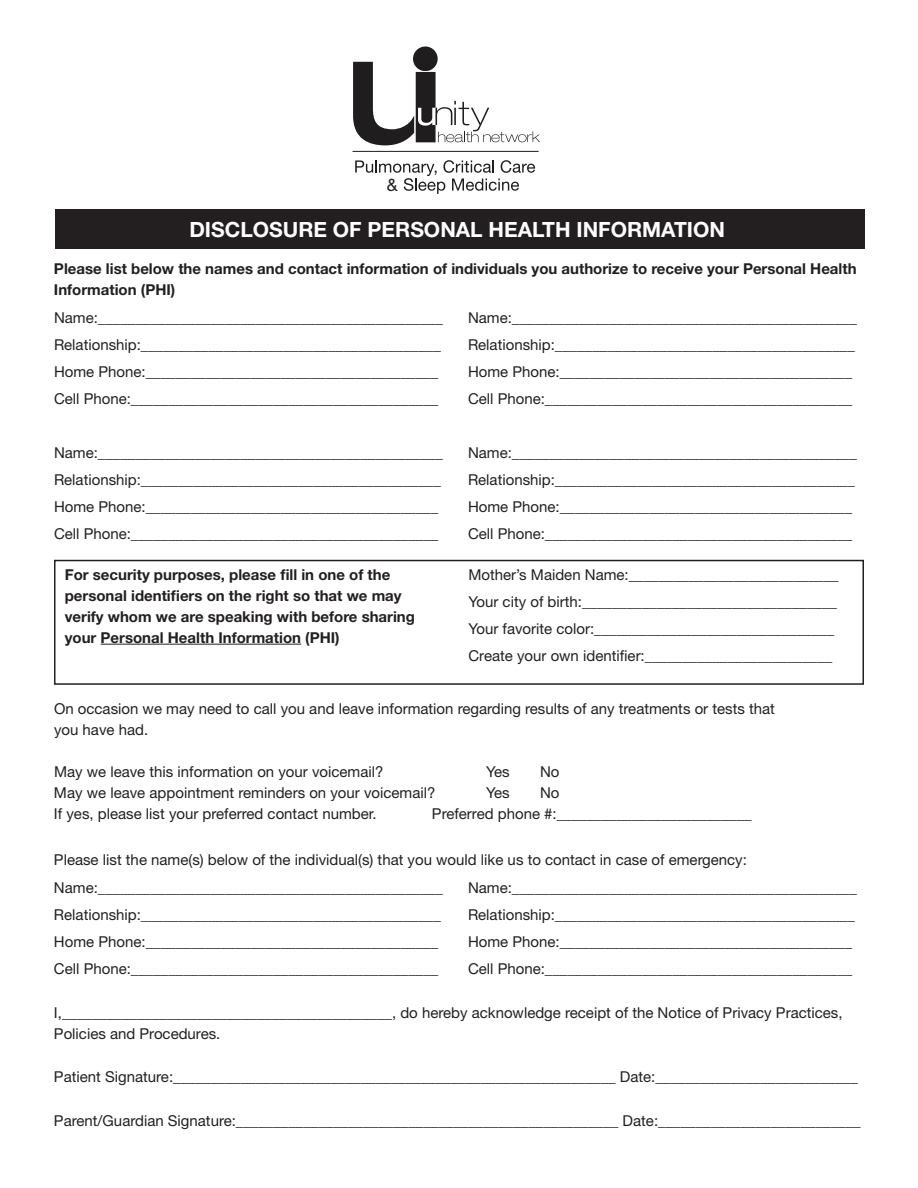
<style>
.page{position:relative;width:918px;height:1188px;background:#fff}
.page>*{position:absolute;margin:0;border:0;box-sizing:border-box;transform-origin:0 0}
.t1{font:700 21px "Helvetica Neue LT Std";letter-spacing:.11em;color:#fff}
.t2{font:17.25px "Helvetica Neue LT Std";color:#201d1e}
.t3{font:15px/27px "Helvetica Neue LT Std";color:#231f20}
.t4{font:700 15px/21px "Helvetica Neue LT Std";color:#231f20}
</style>
<div class="page">
<hr style="left:101px;top:644px;width:200px;height:1px;background:#231f20">
<svg style="left:353px;top:46px;width:187px;height:99px"></svg>
<hr style="left:353px;top:151px;width:186px;height:1px;background:#201d1e">
<svg style="left:355px;top:160px;width:180px;height:34px"></svg>
<div style="left:54px;top:560px;width:810px;height:125px;border:2px solid #231f20"></div>
<div style="left:55px;top:209px;width:809px;height:40px;background:#231f20"></div>
<p class="t2" style="left:387px;top:174px;width:12px">&amp;</p>
<h1 class="t1" style="left:189px;top:216px;width:537px">disclosure of personal health information</h1>
<p class="t4" style="left:54px;top:258px;width:804px">Please list below the names and contact information of individuals you authorize to receive your Personal Health<br>Information (PHI)</p>
<p class="t3" style="left:54px;top:304px;width:390px">Name:______________________________________________ Relationship:________________________________________ Home Phone:_______________________________________ Cell Phone:_________________________________________</p>
<p class="t3" style="left:54px;top:439px;width:390px">Name:______________________________________________ Relationship:________________________________________ Home Phone:_______________________________________ Cell Phone:_________________________________________</p>
<p class="t3" style="left:468px;top:304px;width:390px">Name:______________________________________________ Relationship:________________________________________ Home Phone:_______________________________________ Cell Phone:_________________________________________</p>
<p class="t3" style="left:468px;top:439px;width:390px">Name:______________________________________________ Relationship:________________________________________ Home Phone:_______________________________________ Cell Phone:_________________________________________</p>
<p class="t4" style="left:65px;top:563px;width:352px">For security purposes, please fill in one of the personal identifiers on the right so that we may verify whom we are speaking with before sharing your Personal Health Information (PHI)</p>
<p class="t3" style="left:468px;top:561px;width:372px">Mother’s Maiden Name:____________________________ Your city of birth:__________________________________ Your favorite color:________________________________ Create your own identifier:_________________________</p>
<p class="t3" style="left:54px;top:698px;width:723px;line-height:21px">On occasion we may need to call you and leave information regarding results of any treatments or tests that you have had.</p>
<p class="t3" style="left:54px;top:758px;width:331px">May we leave this information on your voicemail?</p>
<p class="t3" style="left:486px;top:758px;width:25px">Yes</p>
<p class="t3" style="left:540px;top:758px;width:21px">No</p>
<p class="t3" style="left:54px;top:779px;width:383px">May we leave appointment reminders on your voicemail?</p>
<p class="t3" style="left:486px;top:779px;width:25px">Yes</p>
<p class="t3" style="left:540px;top:779px;width:21px">No</p>
<p class="t3" style="left:54px;top:800px;width:324px">If yes, please list your preferred contact number.</p>
<p class="t3" style="left:432px;top:800px;width:321px">Preferred phone #:__________________________</p>
<p class="t3" style="left:54px;top:846px;width:694px">Please list the name(s) below of the individual(s) that you would like us to contact in case of emergency:</p>
<p class="t3" style="left:54px;top:874px;width:390px">Name:______________________________________________ Relationship:________________________________________ Home Phone:_______________________________________ Cell Phone:_________________________________________</p>
<p class="t3" style="left:468px;top:874px;width:390px">Name:______________________________________________ Relationship:________________________________________ Home Phone:_______________________________________ Cell Phone:_________________________________________</p>
<p class="t3" style="left:54px;top:1002px;width:790px;line-height:21px">I,____________________________________________, do hereby acknowledge receipt of the Notice of Privacy Practices,<br>Policies and Procedures.</p>
<p class="t3" style="left:54px;top:1063px;width:805px">Patient Signature:___________________________________________________________ Date:___________________________</p>
<p class="t3" style="left:54px;top:1107px;width:808px">Parent/Guardian Signature:___________________________________________________ Date:___________________________</p>
</div>
